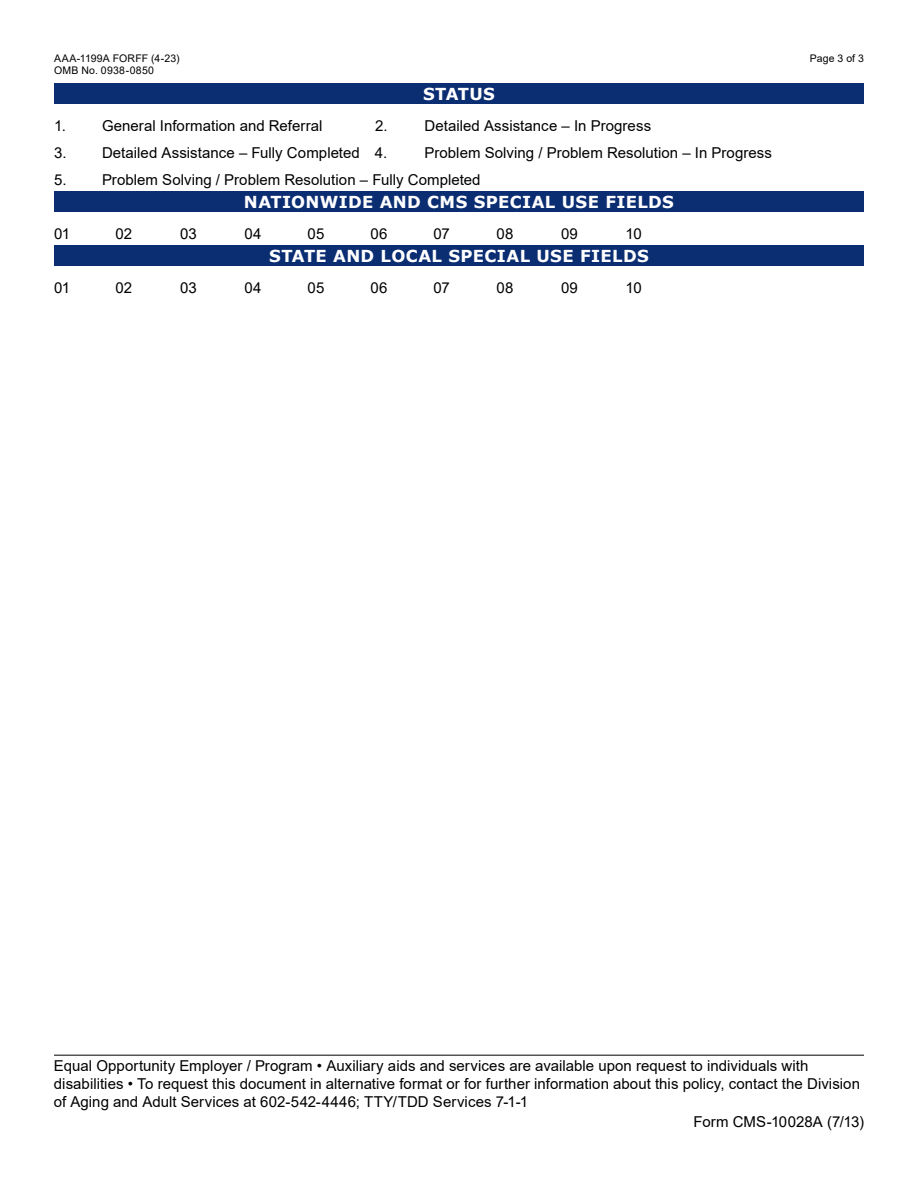
<style>
.page{position:relative;width:918px;height:1188px;background:#fff}
.page>*{position:absolute;margin:0;border:0;box-sizing:border-box;transform-origin:0 0}
.t1{font:700 16.5px "Verdana";letter-spacing:.025em;color:#fff}
.t2{font:15px/18px "Arial";letter-spacing:.005em;color:#000}
.t3{font:10.5px/12px "Arial";letter-spacing:.025em;color:#000}
</style>
<div class="page">
<div style="left:54px;top:83px;width:810px;height:21px;background:#0b2d72"></div>
<div style="left:54px;top:191px;width:810px;height:21px;background:#0b2d72"></div>
<div style="left:54px;top:245px;width:810px;height:21px;background:#0b2d72"></div>
<hr style="left:54px;top:1055px;width:810px;height:1px;background:#000">
<p class="t3" style="left:54px;top:52px;width:127px">AAA-1199A FORFF (4-23)<br>OMB No. 0938-0850</p>
<p class="t3" style="left:810px;top:52px;width:56px">Page 3 of 3</p>
<p class="t1" style="left:423px;top:82px;width:73px">STATUS</p>
<p class="t2" style="left:54px;top:116px;width:13px">1.</p>
<p class="t2" style="left:102px;top:116px;width:222px">General Information and Referral</p>
<p class="t2" style="left:375px;top:116px;width:14px">2.</p>
<p class="t2" style="left:424px;top:116px;width:228px">Detailed Assistance – In Progress</p>
<p class="t2" style="left:54px;top:143px;width:335px">3. Detailed Assistance – Fully Completed 4.</p>
<p class="t2" style="left:424px;top:143px;width:349px">Problem Solving / Problem Resolution – In Progress</p>
<p class="t2" style="left:54px;top:170px;width:428px">5. Problem Solving / Problem Resolution – Fully Completed</p>
<p class="t1" style="left:244px;top:190px;width:432px">NATIONWIDE AND CMS SPECIAL USE FIELDS</p>
<p class="t2" style="left:54px;top:224px;width:18px">01</p>
<p class="t2" style="left:116px;top:224px;width:18px">02</p>
<p class="t2" style="left:180px;top:224px;width:18px">03</p>
<p class="t2" style="left:244px;top:224px;width:19px">04</p>
<p class="t2" style="left:308px;top:224px;width:18px">05</p>
<p class="t2" style="left:370px;top:224px;width:19px">06</p>
<p class="t2" style="left:434px;top:224px;width:18px">07</p>
<p class="t2" style="left:496px;top:224px;width:18px">08</p>
<p class="t2" style="left:561px;top:224px;width:18px">09</p>
<p class="t2" style="left:626px;top:224px;width:18px">10</p>
<p class="t1" style="left:269px;top:244px;width:381px">STATE AND LOCAL SPECIAL USE FIELDS</p>
<p class="t2" style="left:54px;top:278px;width:18px">01</p>
<p class="t2" style="left:116px;top:278px;width:18px">02</p>
<p class="t2" style="left:180px;top:278px;width:18px">03</p>
<p class="t2" style="left:244px;top:278px;width:19px">04</p>
<p class="t2" style="left:308px;top:278px;width:18px">05</p>
<p class="t2" style="left:370px;top:278px;width:19px">06</p>
<p class="t2" style="left:434px;top:278px;width:18px">07</p>
<p class="t2" style="left:496px;top:278px;width:18px">08</p>
<p class="t2" style="left:561px;top:278px;width:18px">09</p>
<p class="t2" style="left:626px;top:278px;width:18px">10</p>
<p class="t2" style="left:54px;top:1057px;width:808px">Equal Opportunity Employer / Program • Auxiliary aids and services are available upon request to individuals with disabilities • To request this document in alternative format or for further information about this policy, contact the Division of Aging and Adult Services at 602-542-4446; TTY/TDD Services 7-1-1</p>
<p class="t2" style="left:693px;top:1113px;width:172px">Form CMS-10028A (7/13)</p>
</div>
